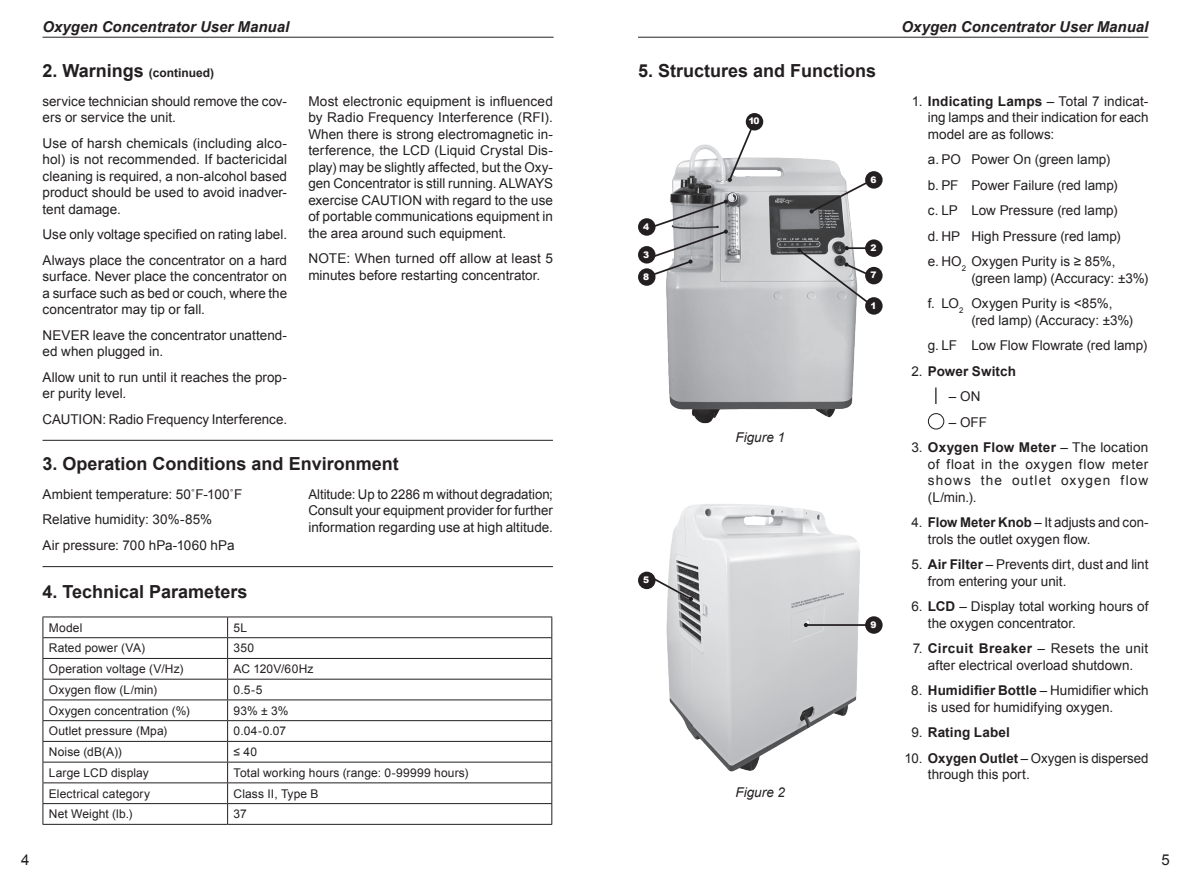
<style>
.page{position:relative;width:1191px;height:893px;background:#fff}
.page>*{position:absolute;margin:0;border:0;box-sizing:border-box;transform-origin:0 0}
.t1{font:700 18px "Arial";color:#231f20}
.t2{font:italic 700 15px "Arial";color:#231f20}
.t3{font:15px "Arial";color:#231f20}
.t4{font:13.5px/16.5px "Arial";color:#231f20}
.t5{font:700 13.5px "Arial";letter-spacing:.005em;color:#231f20}
.t6{font:italic 13.5px "Arial";letter-spacing:.005em;color:#231f20}
.t7{font:12px "Arial";letter-spacing:.015em;color:#231f20}
.t8{font:700 12px "Arial";color:#231f20}
.t9{font:900 9px "Arial";color:#fff}
.s1{font-size:18px}
.s2{font-weight:700}
.s3{font-weight:400}
</style>
<div class="page">
<hr style="left:43px;top:37px;width:510px;height:1px;background:#231f20">
<hr style="left:638px;top:37px;width:510px;height:1px;background:#231f20">
<svg style="left:935px;top:387px;width:1px;height:17px"></svg>
<div style="left:928px;top:413px;width:16px;height:16px;border:1px solid #231f20;border-radius:50%"></div>
<hr style="left:43px;top:617px;width:185px;height:1px;background:#231f20">
<hr style="left:228px;top:617px;width:324px;height:1px;background:#231f20">
<hr style="left:43px;top:637px;width:185px;height:1px;background:#231f20">
<hr style="left:228px;top:637px;width:324px;height:1px;background:#231f20">
<hr style="left:43px;top:658px;width:185px;height:1px;background:#231f20">
<hr style="left:228px;top:658px;width:324px;height:1px;background:#231f20">
<hr style="left:43px;top:679px;width:185px;height:1px;background:#231f20">
<hr style="left:228px;top:679px;width:324px;height:1px;background:#231f20">
<hr style="left:43px;top:699px;width:185px;height:1px;background:#231f20">
<hr style="left:228px;top:699px;width:324px;height:1px;background:#231f20">
<hr style="left:43px;top:720px;width:185px;height:1px;background:#231f20">
<hr style="left:228px;top:720px;width:324px;height:1px;background:#231f20">
<hr style="left:43px;top:741px;width:185px;height:1px;background:#231f20">
<hr style="left:228px;top:741px;width:324px;height:1px;background:#231f20">
<hr style="left:43px;top:762px;width:185px;height:1px;background:#231f20">
<hr style="left:228px;top:762px;width:324px;height:1px;background:#231f20">
<hr style="left:43px;top:782px;width:185px;height:1px;background:#231f20">
<hr style="left:228px;top:782px;width:324px;height:1px;background:#231f20">
<hr style="left:43px;top:803px;width:185px;height:1px;background:#231f20">
<svg style="left:43px;top:617px;width:1px;height:207px"></svg>
<hr style="left:228px;top:803px;width:324px;height:1px;background:#231f20">
<svg style="left:227px;top:617px;width:1px;height:207px"></svg>
<svg style="left:551px;top:617px;width:1px;height:207px"></svg>
<hr style="left:43px;top:824px;width:185px;height:1px;background:#231f20">
<hr style="left:228px;top:824px;width:324px;height:1px;background:#231f20">
<img style="left:666px;top:144px;width:191px;height:280px">
<img style="left:666px;top:504px;width:194px;height:268px">
<div style="left:746px;top:113px;width:17px;height:17px;background:#231f20;border-radius:50%"></div>
<div style="left:865px;top:297px;width:17px;height:18px;background:#231f20;border-radius:50%"></div>
<div style="left:865px;top:267px;width:17px;height:17px;background:#231f20;border-radius:50%"></div>
<div style="left:638px;top:268px;width:17px;height:18px;background:#231f20;border-radius:50%"></div>
<div style="left:638px;top:572px;width:17px;height:17px;background:#231f20;border-radius:50%"></div>
<div style="left:638px;top:218px;width:17px;height:18px;background:#231f20;border-radius:50%"></div>
<div style="left:865px;top:239px;width:17px;height:18px;background:#231f20;border-radius:50%"></div>
<div style="left:865px;top:616px;width:17px;height:18px;background:#231f20;border-radius:50%"></div>
<div style="left:638px;top:246px;width:17px;height:18px;background:#231f20;border-radius:50%"></div>
<div style="left:865px;top:171px;width:17px;height:18px;background:#231f20;border-radius:50%"></div>
<svg style="left:727px;top:127px;width:26px;height:55px"></svg>
<svg style="left:650px;top:199px;width:78px;height:78px"></svg>
<svg style="left:650px;top:576px;width:43px;height:25px"></svg>
<svg style="left:797px;top:246px;width:76px;height:59px"></svg>
<hr style="left:806px;top:624px;width:63px;height:2px;background:#231f20">
<svg style="left:804px;top:623px;width:4px;height:4px"></svg>
<svg style="left:809px;top:180px;width:61px;height:34px"></svg>
<hr style="left:43px;top:440px;width:510px;height:1px;background:#231f20">
<hr style="left:43px;top:566px;width:510px;height:1px;background:#231f20">
<p class="t2" style="left:43px;top:17px;width:248px">Oxygen Concentrator User Manual</p>
<p class="t2" style="left:901px;top:17px;width:248px">Oxygen Concentrator User Manual</p>
<p class="t8" style="left:43px;top:65px;width:173px"><span class="s1">2. Warnings</span> (continued)</p>
<h1 class="t1" style="left:638px;top:59px;width:240px">5. Structures and Functions</h1>
<p class="t4" style="left:43px;top:93px;width:246px">service technician should remove the cov&shy;ers or service the unit.</p>
<p class="t4" style="left:43px;top:135px;width:246px;text-align:justify">Use of harsh chemicals (including alco&shy;hol) is not recommended. If bactericidal cleaning is required, a non-alcohol based product should be used to avoid inadver&shy;tent damage.</p>
<p class="t4" style="left:43px;top:222px;width:246px;line-height:25.5px">Use only voltage specified on rating label.<br>Always place the concentrator on a hard</p>
<p class="t4" style="left:43px;top:268px;width:246px;text-align:justify">surface. Never place the concentrator on a surface such as bed or couch, where the concentrator may tip or fall.</p>
<p class="t4" style="left:43px;top:327px;width:246px">NEVER leave the concentrator unattend&shy;ed when plugged in.</p>
<p class="t4" style="left:43px;top:369px;width:246px">Allow unit to run until it reaches the prop&shy;er purity level.</p>
<p class="t4" style="left:43px;top:411px;width:246px">CAUTION: Radio Frequency Interference.</p>
<p class="t4" style="left:308px;top:93px;width:246px;text-align:justify">Most electronic equipment is influenced by Radio Frequency Interference (RFI).<br>When there is strong electromagnetic in&shy;terference, the LCD (Liquid Crystal Dis&shy;play) may be slightly affected, but the Oxy&shy;gen Concentrator is still running. ALWAYS exercise CAUTION with regard to the use of portable communications equipment in the area around such equipment.</p>
<p class="t4" style="left:308px;top:250px;width:246px">NOTE: When turned off allow at least 5 minutes before restarting concentrator.</p>
<h1 class="t1" style="left:43px;top:452px;width:358px">3. Operation Conditions and Environment</h1>
<p class="t4" style="left:43px;top:481px;width:201px;line-height:25.5px">Ambient temperature: 50˚F-100˚F<br>Relative humidity: 30%-85%<br>Air pressure: 700 hPa-1060 hPa</p>
<h1 class="t1" style="left:43px;top:580px;width:206px">4. Technical Parameters</h1>
<p class="t4" style="left:308px;top:486px;width:246px;text-align:justify">Altitude: Up to 2286 m without degradation; Consult your equipment provider for further information regarding use at high altitude.</p>
<p class="t7" style="left:49px;top:620px;width:35px">Model</p>
<p class="t7" style="left:234px;top:620px;width:15px">5L</p>
<p class="t7" style="left:49px;top:640px;width:98px">Rated power (VA)</p>
<p class="t7" style="left:234px;top:640px;width:22px">350</p>
<p class="t7" style="left:49px;top:661px;width:136px">Operation voltage (V/Hz)</p>
<p class="t7" style="left:234px;top:661px;width:81px">AC 120V/60Hz</p>
<p class="t7" style="left:49px;top:682px;width:110px">Oxygen flow (L/min)</p>
<p class="t7" style="left:234px;top:682px;width:30px">0.5-5</p>
<p class="t7" style="left:49px;top:703px;width:142px">Oxygen concentration (%)</p>
<p class="t7" style="left:234px;top:703px;width:56px">93% ± 3%</p>
<p class="t7" style="left:49px;top:723px;width:120px">Outlet pressure (Mpa)</p>
<p class="t7" style="left:234px;top:723px;width:54px">0.04-0.07</p>
<p class="t7" style="left:49px;top:744px;width:74px">Noise (dB(A))</p>
<p class="t7" style="left:234px;top:744px;width:25px">≤ 40</p>
<p class="t7" style="left:49px;top:765px;width:101px">Large LCD display</p>
<p class="t7" style="left:234px;top:765px;width:236px">Total working hours (range: 0-99999 hours)</p>
<p class="t7" style="left:49px;top:785px;width:103px">Electrical category</p>
<p class="t7" style="left:234px;top:785px;width:86px">Class II, Type B</p>
<p class="t7" style="left:49px;top:806px;width:85px">Net Weight (lb.)</p>
<p class="t7" style="left:234px;top:806px;width:15px">37</p>
<p class="t9" style="left:643px;top:220px;width:8px">4</p>
<p class="t9" style="left:643px;top:248px;width:8px">3</p>
<p class="t9" style="left:748px;top:114px;width:13px">10</p>
<p class="t9" style="left:870px;top:173px;width:8px">6</p>
<p class="t9" style="left:870px;top:241px;width:8px">2</p>
<p class="t9" style="left:643px;top:270px;width:8px">8</p>
<p class="t9" style="left:870px;top:269px;width:8px">7</p>
<p class="t9" style="left:643px;top:573px;width:8px">5</p>
<p class="t6" style="left:735px;top:429px;width:51px">Figure 1</p>
<p class="t6" style="left:735px;top:783px;width:51px">Figure 2</p>
<p class="t9" style="left:870px;top:299px;width:8px">1</p>
<p class="t9" style="left:870px;top:618px;width:8px">9</p>
<p class="t4" style="left:928px;top:93px;width:222px;text-align:justify;text-indent:-16px">1. <span class="s2">Indicating Lamps</span> – Total 7 indicat&shy;ing lamps and their indication for each model are as follows:</p>
<p class="t4" style="left:928px;top:147px;width:194px;line-height:25.5px">a. PO Power On (green lamp) b. PF Power Failure (red lamp) c. LP Low Pressure (red lamp) d. HP High Pressure (red lamp) e. HO<sub>2</sub> Oxygen Purity is ≥ 85%,</p>
<p class="t4" style="left:928px;top:265px;width:222px;line-height:25.5px;text-indent:44px">(green lamp) (Accuracy: ±3%) f. LO<sub>2</sub> Oxygen Purity is &lt;85%,</p>
<p class="t4" style="left:928px;top:307px;width:221px;line-height:25.5px;text-indent:44px">(red lamp) (Accuracy: ±3%) g. LF Low Flow Flowrate (red lamp)</p>
<p class="t5" style="left:911px;top:362px;width:106px"><span class="s3">2.</span> Power Switch</p>
<p class="t4" style="left:949px;top:388px;width:33px">– ON</p>
<p class="t4" style="left:949px;top:414px;width:40px">– OFF</p>
<p class="t4" style="left:928px;top:439px;width:222px;text-align:justify;text-indent:-17px">3. <span class="s2">Oxygen Flow Meter</span> – The location of float in the oxygen flow meter shows the outlet oxygen flow (L/min.).</p>
<p class="t4" style="left:928px;top:514px;width:222px;text-indent:-16px">4. <span class="s2">Flow Meter Knob</span> – It adjusts and con&shy;trols the outlet oxygen flow.</p>
<p class="t4" style="left:928px;top:556px;width:222px;text-indent:-17px">5. <span class="s2">Air Filter</span> – Prevents dirt, dust and lint from entering your unit.</p>
<p class="t4" style="left:928px;top:598px;width:222px;text-indent:-16px">6. <span class="s2">LCD</span> – Display total working hours of the oxygen concentrator.</p>
<p class="t4" style="left:912px;top:640px;width:237px;text-align:center">7. <span class="s2">Circuit Breaker</span> – Resets the unit after electrical overload shutdown.</p>
<p class="t4" style="left:928px;top:682px;width:222px;text-indent:-17px">8. <span class="s2">Humidifier Bottle</span> – Humidifier which is used for humidifying oxygen.</p>
<p class="t5" style="left:911px;top:723px;width:100px"><span class="s3">9.</span> Rating Label</p>
<p class="t4" style="left:928px;top:750px;width:222px;text-indent:-24px">10. <span class="s2">Oxygen Outlet</span> – Oxygen is dispersed through this port.</p>
<p class="t3" style="left:21px;top:849px;width:10px">4</p>
<p class="t3" style="left:1161px;top:849px;width:10px">5</p>
</div>
